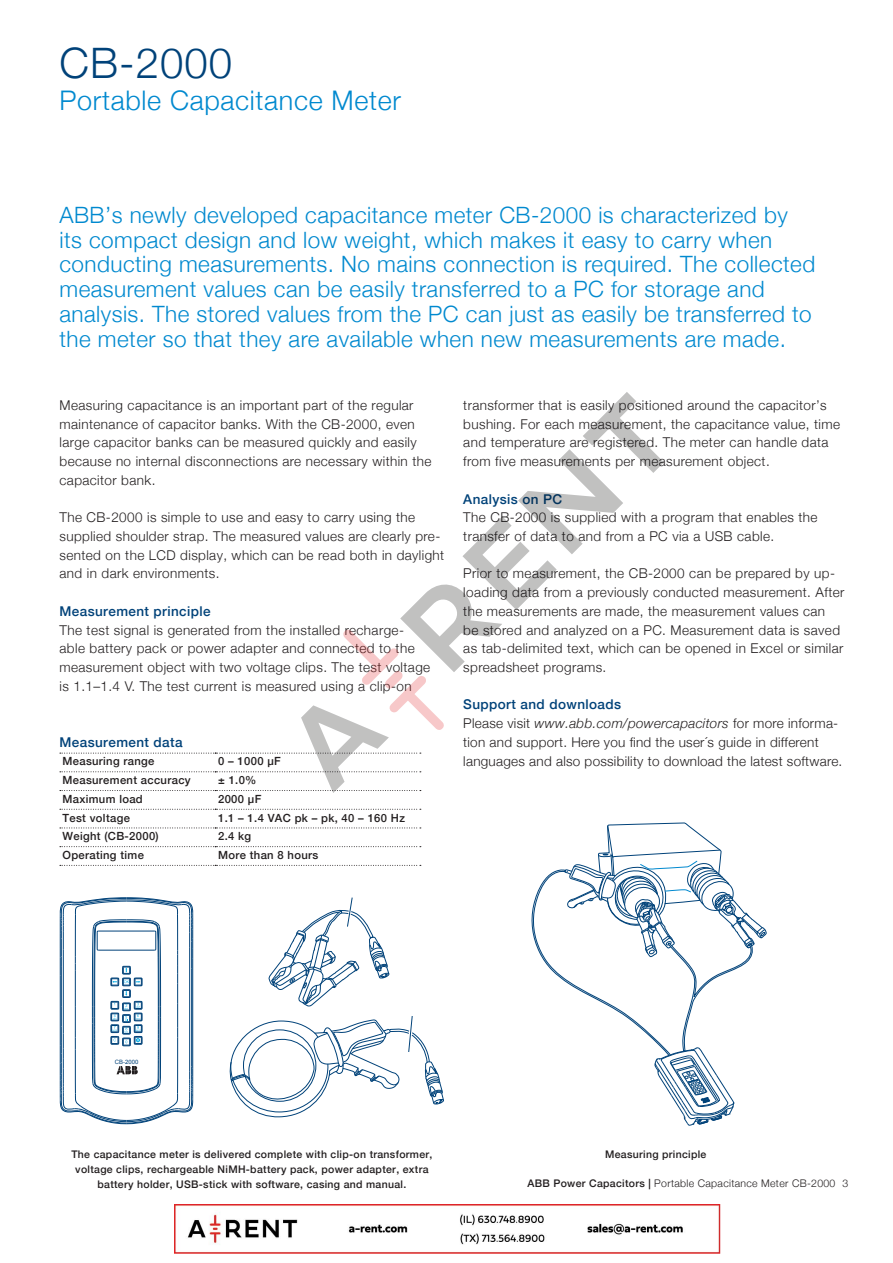
<style>
.page{position:relative;width:893px;height:1263px;background:#fff}
.page>*{position:absolute;margin:0;border:0;box-sizing:border-box;transform-origin:0 0}
.t1{font:300 42px "Helvetica Neue";letter-spacing:.025em;color:#004279}
.t2{font:300 27px "Helvetica Neue";letter-spacing:.025em;color:#0089cf}
.t3{font:300 22.5px/24.8px "Helvetica Neue";letter-spacing:.02em;color:#0089cf}
.t4{font:300 13.5px/18.8px "Helvetica Neue";letter-spacing:.03em;color:#231f20}
.t5{font:500 13.5px "Helvetica Neue";letter-spacing:.03em;color:#004279}
.t6{font:500 11.25px "Helvetica Neue";letter-spacing:.03em;color:#231f20}
.t7{font:500 10.5px/15px "Helvetica Neue";letter-spacing:.03em;color:#231f20;text-align:center}
.t8{font:300 10.5px "Helvetica Neue";letter-spacing:.03em;color:#231f20}
.t9{font:6px "Arial";color:#004279}
.s1{font-weight:500;color:#004279}
.s2{font-style:italic}
.s3{font-weight:500}
</style>
<div class="page">
<svg style="left:60px;top:809px;width:361px;height:1px"></svg>
<svg style="left:60px;top:827px;width:361px;height:1px"></svg>
<svg style="left:60px;top:846px;width:361px;height:1px"></svg>
<svg style="left:60px;top:865px;width:361px;height:1px"></svg>
<svg style="left:531px;top:822px;width:236px;height:303px"></svg>
<svg style="left:60px;top:897px;width:134px;height:227px"></svg>
<svg style="left:268px;top:897px;width:122px;height:110px"></svg>
<svg style="left:229px;top:1016px;width:215px;height:102px"></svg>
<svg style="left:60px;top:392px;width:604px;height:401px"></svg>
<img style="left:175px;top:1204px;width:545px;height:50px">
<h1 class="t1" style="left:60px;top:29px;width:174px">CB-2000</h1>
<h2 class="t2" style="left:60px;top:78px;width:343px">Portable Capacitance Meter</h2>
<p class="t3" style="left:60px;top:201px;width:757px">ABB’s newly developed capacitance meter CB-2000 is characterized by its compact design and low weight, which makes it easy to carry when conducting measurements. No mains connection is required. The collected measurement values can be easily transferred to a PC for storage and analysis. The stored values from the PC can just as easily be transferred to the meter so that they are available when new measurements are made.</p>
<p class="t4" style="left:60px;top:395px;width:373px">Measuring capacitance is an important part of the regular maintenance of capacitor banks. With the CB-2000, even large capacitor banks can be measured quickly and easily because no internal disconnections are necessary within the capacitor bank.</p>
<p class="t4" style="left:60px;top:507px;width:386px">The CB-2000 is simple to use and easy to carry using the supplied shoulder strap. The measured values are clearly pre&shy;sented on the LCD display, which can be read both in daylight and in dark environments.</p>
<p class="t5" style="left:60px;top:600px;width:153px">Measurement principle</p>
<p class="t4" style="left:60px;top:619px;width:372px">The test signal is generated from the installed recharge&shy;able battery pack or power adapter and connected to the measurement object with two voltage clips. The test voltage is 1.1–1.4 V. The test current is measured using a clip-on</p>
<p class="t5" style="left:60px;top:731px;width:125px">Measurement data</p>
<p class="t6" style="left:63px;top:752px;width:94px">Measuring range</p>
<p class="t6" style="left:218px;top:752px;width:64px">0 – 1000 µF</p>
<p class="t6" style="left:63px;top:771px;width:130px">Measurement accuracy</p>
<p class="t6" style="left:218px;top:771px;width:40px">± 1.0%</p>
<p class="t6" style="left:63px;top:790px;width:82px">Maximum load</p>
<p class="t6" style="left:218px;top:790px;width:45px">2000 µF</p>
<p class="t6" style="left:63px;top:808px;width:69px">Test voltage</p>
<p class="t6" style="left:218px;top:808px;width:188px">1.1 – 1.4 VAC pk – pk, 40 – 160 Hz</p>
<p class="t6" style="left:63px;top:827px;width:98px">Weight (CB-2000)</p>
<p class="t6" style="left:218px;top:827px;width:35px">2.4 kg</p>
<p class="t6" style="left:63px;top:846px;width:83px">Operating time</p>
<p class="t6" style="left:218px;top:846px;width:102px">More than 8 hours</p>
<p class="t4" style="left:463px;top:395px;width:378px">transformer that is easily positioned around the capacitor’s bushing. For each measurement, the capacitance value, time and temperature are registered. The meter can handle data from five measurements per measurement object.</p>
<p class="t5" style="left:463px;top:488px;width:101px">Analysis on PC</p>
<p class="t4" style="left:463px;top:507px;width:356px">The CB-2000 is supplied with a program that enables the transfer of data to and from a PC via a USB cable.</p>
<p class="t4" style="left:463px;top:563px;width:383px">Prior to measurement, the CB-2000 can be prepared by up&shy;loading data from a previously conducted measurement. After the measurements are made, the measurement values can<br>be stored and analyzed on a PC. Measurement data is saved as tab-delimited text, which can be opened in Excel or similar spreadsheet programs.</p>
<p class="t4" style="left:463px;top:694px;width:381px"><span class="s1">Support and downloads<br></span>Please visit <span class="s2">www.abb.com/powercapacitors</span> for more informa&shy;tion and support. Here you find the user´s guide in different languages and also possibility to download the latest software.</p>
<p class="t9" style="left:115px;top:1057px;width:25px">CB-2000</p>
<p class="t7" style="left:71px;top:1146px;width:363px">The capacitance meter is delivered complete with clip-on transformer,</p>
<p class="t7" style="left:605px;top:1146px;width:103px">Measuring principle</p>
<p class="t7" style="left:75px;top:1161px;width:355px">voltage clips, rechargeable NiMH-battery pack, power adapter, extra battery holder, USB-stick with software, casing and manual.</p>
<p class="t8" style="left:527px;top:1175px;width:322px"><span class="s3">ABB Power Capacitors |</span> Portable Capacitance Meter CB-2000 3</p>
</div>
